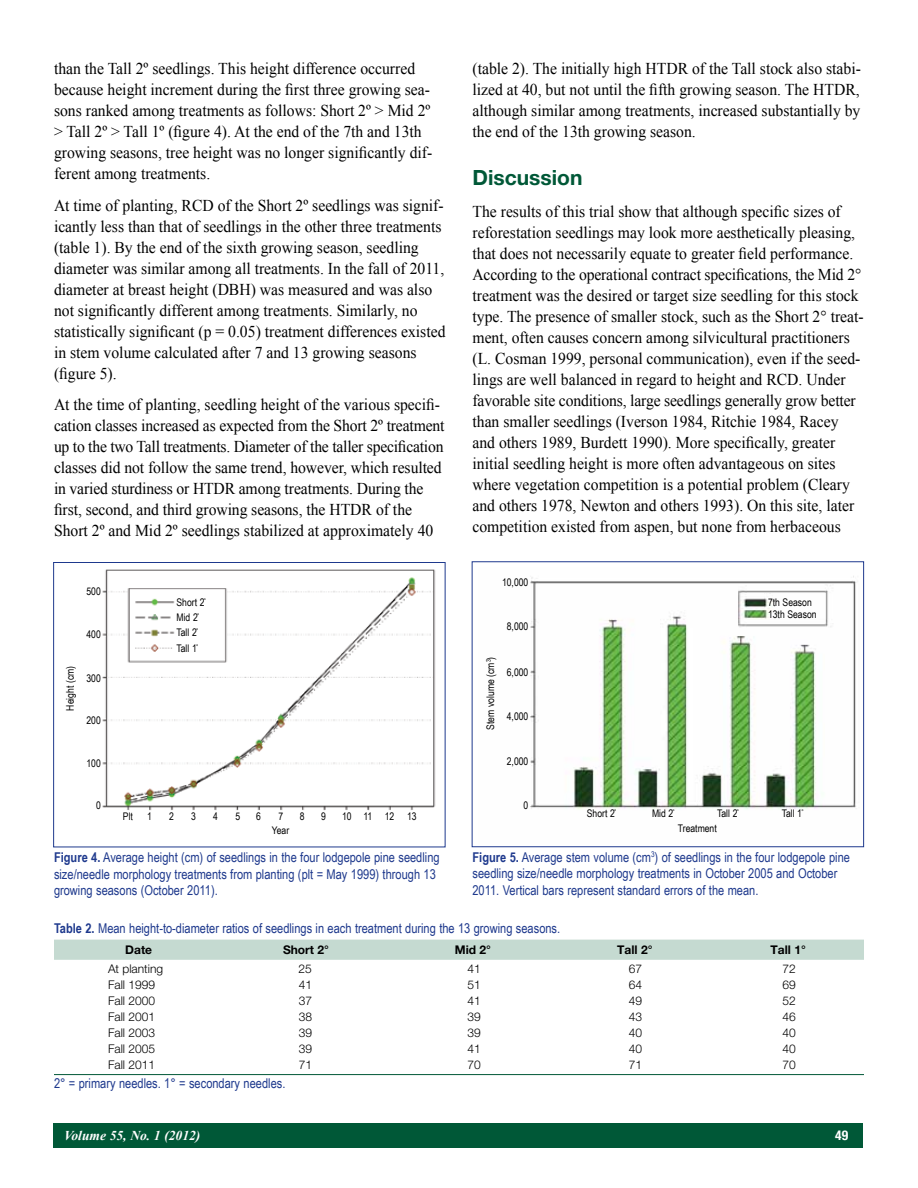
<style>
.page{position:relative;width:918px;height:1188px;background:#fff}
.page>*{position:absolute;margin:0;border:0;box-sizing:border-box;transform-origin:0 0}
.t1{font:700 21px "Helvetica Neue";color:#005837}
.t2{font:16.5px/21px "Times New Roman";color:#000;scale:.95 1}
.t3{font:13.5px/16.5px "Arial Narrow";color:#1e398d}
.t4{font:italic 700 13.5px "Times New Roman";color:#fff}
.t5{font:700 condensed 13.5px "Helvetica Neue";color:#fff}
.t6{font:300 12px "Helvetica Neue";color:#000}
.t7{font:700 12px "Helvetica Neue";color:#000}
.t8{font:10.5px/11.4px "Arial Narrow";color:#000}
.s1{font-weight:700}
</style>
<div class="page">
<div style="left:53px;top:1123px;width:810px;height:25px;background:#005837"></div>
<img style="left:102px;top:569px;width:334px;height:242px">
<div style="left:53px;top:562px;width:393px;height:285px;border:1px solid #1e398d"></div>
<img style="left:530px;top:576px;width:327px;height:233px">
<div style="left:472px;top:561px;width:392px;height:286px;border:1px solid #1e398d"></div>
<div style="left:54px;top:940px;width:810px;height:20px;background:#c5dad1"></div>
<hr style="left:54px;top:1074px;width:810px;height:1px;background:#005837">
<p class="t2" style="left:54px;top:57px;width:400px">than the Tall 2º seedlings. This height difference occurred because height increment during the first three growing sea&shy;sons ranked among treatments as follows: Short 2º &gt; Mid 2º &gt; Tall 2º &gt; Tall 1º (figure 4). At the end of the 7th and 13th growing seasons, tree height was no longer significantly dif&shy;ferent among treatments.</p>
<p class="t2" style="left:54px;top:194px;width:414px">At time of planting, RCD of the Short 2º seedlings was signif&shy;icantly less than that of seedlings in the other three treatments (table 1). By the end of the sixth growing season, seedling diameter was similar among all treatments. In the fall of 2011, diameter at breast height (DBH) was measured and was also not significantly different among treatments. Similarly, no statistically significant (p = 0.05) treatment differences existed in stem volume calculated after 7 and 13 growing seasons (figure 5).</p>
<p class="t2" style="left:54px;top:394px;width:413px">At the time of planting, seedling height of the various specifi&shy;cation classes increased as expected from the Short 2º treatment up to the two Tall treatments. Diameter of the taller specification classes did not follow the same trend, however, which resulted in varied sturdiness or HTDR among treatments. During the first, second, and third growing seasons, the HTDR of the Short 2º and Mid 2º seedlings stabilized at approximately 40</p>
<p class="t8" style="left:87px;top:586px;width:16px">500</p>
<p class="t8" style="left:87px;top:628px;width:16px">400</p>
<p class="t8" style="left:177px;top:596px;width:31px">Short 2˚</p>
<p class="t8" style="left:177px;top:612px;width:25px">Mid 2˚</p>
<p class="t8" style="left:177px;top:627px;width:24px">Tall 2˚</p>
<p class="t8" style="left:177px;top:642px;width:24px">Tall 1˚</p>
<p class="t2" style="left:473px;top:58px;width:410px;text-align:justify">(table 2). The initially high HTDR of the Tall stock also stabi&shy;lized at 40, but not until the fifth growing season. The HTDR, although similar among treatments, increased substantially by the end of the 13th growing season.</p>
<p class="t1" style="left:472px;top:164px;width:112px">Discussion</p>
<p class="t2" style="left:472px;top:200px;width:413px">The results of this trial show that although specific sizes of reforestation seedlings may look more aesthetically pleasing, that does not necessarily equate to greater field performance.<br>According to the operational contract specifications, the Mid 2° treatment was the desired or target size seedling for this stock type. The presence of smaller stock, such as the Short 2° treat&shy;ment, often causes concern among silvicultural practitioners (L. Cosman 1999, personal communication), even if the seed&shy;lings are well balanced in regard to height and RCD. Under favorable site conditions, large seedlings generally grow better than smaller seedlings (Iverson 1984, Ritchie 1984, Racey and others 1989, Burdett 1990). More specifically, greater initial seedling height is more often advantageous on sites where vegetation competition is a potential problem (Cleary and others 1978, Newton and others 1993). On this site, later competition existed from aspen, but none from herbaceous</p>
<p class="t8" style="left:502px;top:576px;width:28px">10,000</p>
<p class="t8" style="left:507px;top:620px;width:23px">8,000</p>
<p class="t8" style="left:768px;top:597px;width:50px">7th Season<br>13th Season</p>
<p class="t8" style="left:64px;top:711px;width:46px;rotate:-90deg">Height (cm)</p>
<p class="t8" style="left:484px;top:730px;width:75px;rotate:-90deg">Stem volume (cm<sup>3</sup>)</p>
<p class="t8" style="left:507px;top:666px;width:23px">6,000</p>
<p class="t8" style="left:87px;top:672px;width:16px">300</p>
<p class="t8" style="left:87px;top:714px;width:16px">200</p>
<p class="t8" style="left:507px;top:710px;width:23px">4,000</p>
<p class="t8" style="left:87px;top:757px;width:16px">100</p>
<p class="t8" style="left:507px;top:755px;width:23px">2,000</p>
<p class="t8" style="left:96px;top:800px;width:6px">0</p>
<p class="t8" style="left:524px;top:800px;width:6px">0</p>
<p class="t8" style="left:123px;top:810px;width:12px">Plt</p>
<p class="t8" style="left:147px;top:810px;width:6px">1</p>
<p class="t8" style="left:169px;top:810px;width:6px">2</p>
<p class="t8" style="left:191px;top:810px;width:6px">3</p>
<p class="t8" style="left:213px;top:810px;width:6px">4</p>
<p class="t8" style="left:236px;top:810px;width:6px">5</p>
<p class="t8" style="left:256px;top:810px;width:6px">6</p>
<p class="t8" style="left:279px;top:810px;width:6px">7</p>
<p class="t8" style="left:300px;top:810px;width:6px">8</p>
<p class="t8" style="left:321px;top:810px;width:6px">9</p>
<p class="t8" style="left:342px;top:810px;width:76px">10 11 12 13</p>
<p class="t8" style="left:272px;top:824px;width:19px">Year</p>
<p class="t8" style="left:587px;top:807px;width:31px">Short 2˚</p>
<p class="t8" style="left:652px;top:807px;width:25px">Mid 2˚</p>
<p class="t8" style="left:717px;top:807px;width:24px">Tall 2˚</p>
<p class="t8" style="left:678px;top:822px;width:40px">Treatment</p>
<p class="t8" style="left:782px;top:807px;width:24px">Tall 1˚</p>
<p class="t3" style="left:54px;top:849px;width:387px"><span class="s1">Figure 4.</span> Average height (cm) of seedlings in the four lodgepole pine seedling size/needle morphology treatments from planting (plt = May 1999) through 13 growing seasons (October 2011).</p>
<p class="t3" style="left:472px;top:848px;width:379px"><span class="s1">Figure 5.</span> Average stem volume (cm<sup>3</sup>) of seedlings in the four lodgepole pine seedling size/needle morphology treatments in October 2005 and October<br>2011. Vertical bars represent standard errors of the mean.</p>
<p class="t3" style="left:54px;top:920px;width:508px"><span class="s1">Table 2.</span> Mean height-to-diameter ratios of seedlings in each treatment during the 13 growing seasons.</p>
<p class="t7" style="left:125px;top:943px;width:28px">Date</p>
<p class="t7" style="left:283px;top:943px;width:47px">Short 2°</p>
<p class="t7" style="left:455px;top:943px;width:38px">Mid 2°</p>
<p class="t7" style="left:617px;top:943px;width:37px">Tall 2°</p>
<p class="t7" style="left:771px;top:943px;width:37px">Tall 1°</p>
<p class="t6" style="left:108px;top:962px;width:57px">At planting</p>
<p class="t6" style="left:299px;top:962px;width:15px">25</p>
<p class="t6" style="left:467px;top:962px;width:15px">41</p>
<p class="t6" style="left:629px;top:962px;width:15px">67</p>
<p class="t6" style="left:782px;top:962px;width:15px">72</p>
<p class="t6" style="left:108px;top:977px;width:49px">Fall 1999</p>
<p class="t6" style="left:299px;top:977px;width:15px">41</p>
<p class="t6" style="left:467px;top:977px;width:15px">51</p>
<p class="t6" style="left:629px;top:977px;width:15px">64</p>
<p class="t6" style="left:782px;top:977px;width:15px">69</p>
<p class="t6" style="left:108px;top:993px;width:49px">Fall 2000</p>
<p class="t6" style="left:299px;top:993px;width:15px">37</p>
<p class="t6" style="left:467px;top:993px;width:15px">41</p>
<p class="t6" style="left:629px;top:993px;width:15px">49</p>
<p class="t6" style="left:782px;top:993px;width:15px">52</p>
<p class="t6" style="left:108px;top:1009px;width:49px">Fall 2001</p>
<p class="t6" style="left:299px;top:1009px;width:15px">38</p>
<p class="t6" style="left:467px;top:1009px;width:15px">39</p>
<p class="t6" style="left:629px;top:1009px;width:15px">43</p>
<p class="t6" style="left:782px;top:1009px;width:15px">46</p>
<p class="t6" style="left:108px;top:1025px;width:49px">Fall 2003</p>
<p class="t6" style="left:299px;top:1025px;width:15px">39</p>
<p class="t6" style="left:467px;top:1025px;width:15px">39</p>
<p class="t6" style="left:629px;top:1025px;width:15px">40</p>
<p class="t6" style="left:782px;top:1025px;width:15px">40</p>
<p class="t6" style="left:108px;top:1041px;width:49px">Fall 2005</p>
<p class="t6" style="left:299px;top:1041px;width:15px">39</p>
<p class="t6" style="left:467px;top:1041px;width:15px">41</p>
<p class="t6" style="left:629px;top:1041px;width:15px">40</p>
<p class="t6" style="left:782px;top:1041px;width:15px">40</p>
<p class="t6" style="left:108px;top:1057px;width:49px">Fall 2011</p>
<p class="t6" style="left:299px;top:1057px;width:15px">71</p>
<p class="t6" style="left:467px;top:1057px;width:15px">70</p>
<p class="t6" style="left:629px;top:1057px;width:15px">71</p>
<p class="t6" style="left:782px;top:1057px;width:15px">70</p>
<p class="t3" style="left:54px;top:1075px;width:233px">2° = primary needles. 1° = secondary needles.</p>
<p class="t4" style="left:64px;top:1126px;width:138px">Volume 55, No. 1 (2012)</p>
<p class="t5" style="left:835px;top:1127px;width:14px">49</p>
</div>
